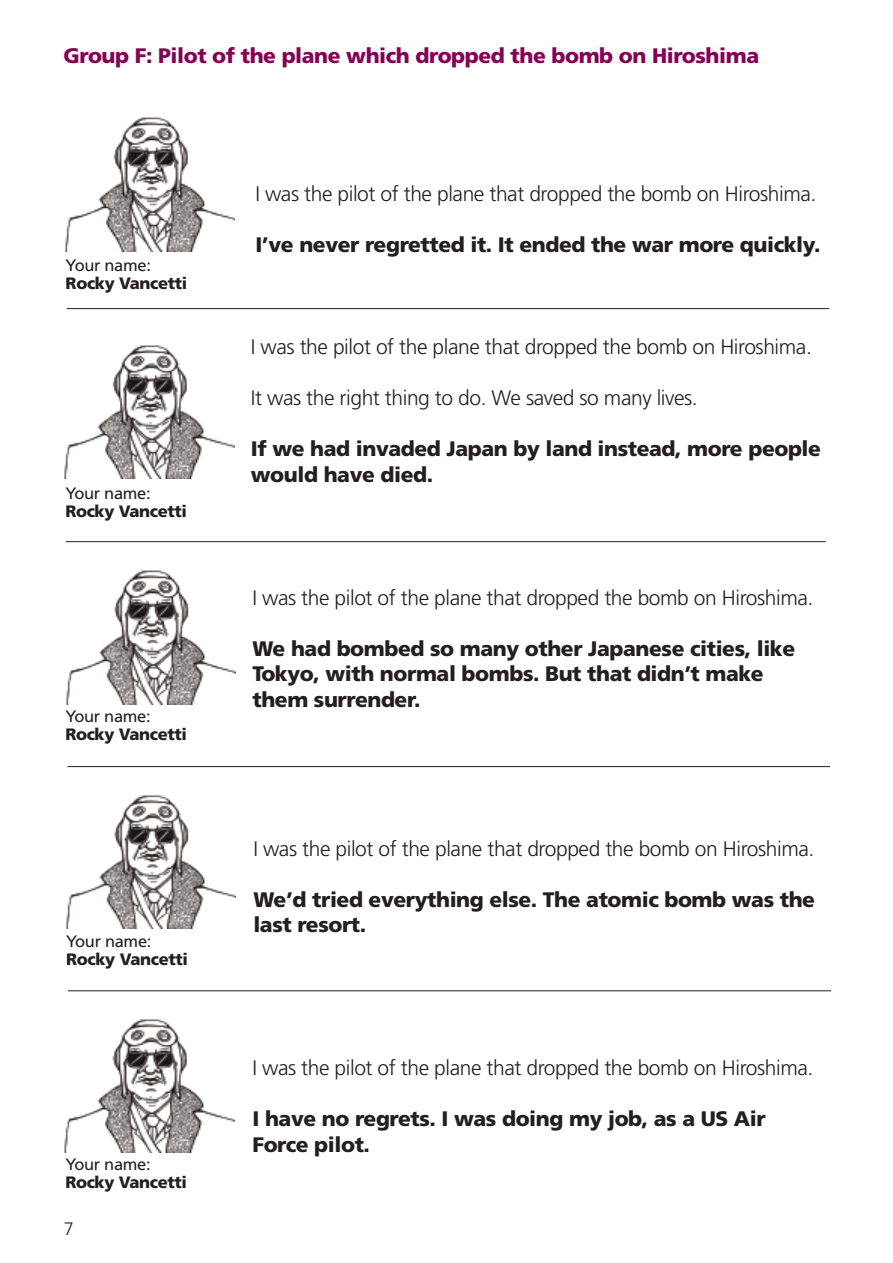
<style>
.page{position:relative;width:893px;height:1263px;background:#fff}
.page>*{position:absolute;margin:0;border:0;box-sizing:border-box;transform-origin:0 0}
.t1{font:300 21px "Frutiger";letter-spacing:-.02em;color:#231f20}
.t2{font:900 21px/25.5px "Frutiger";letter-spacing:-.02em;color:#231f20}
.t3{font:900 21px "Frutiger";letter-spacing:-.02em;color:#850152}
.t4{font:300 18px "Frutiger";color:#231f20}
.t5{font:900 16.5px "Frutiger";letter-spacing:-.02em;color:#231f20}
.t6{font:16.5px "Frutiger";letter-spacing:-.02em;color:#231f20}
</style>
<div class="page">
<img style="left:65px;top:117px;width:170px;height:134px">
<img style="left:64px;top:345px;width:170px;height:133px">
<img style="left:66px;top:570px;width:169px;height:134px">
<img style="left:66px;top:795px;width:169px;height:133px">
<img style="left:64px;top:1019px;width:170px;height:133px">
<hr style="left:67px;top:308px;width:762px;height:1px;background:#231f20">
<hr style="left:66px;top:541px;width:760px;height:1px;background:#231f20">
<hr style="left:67px;top:766px;width:763px;height:1px;background:#231f20">
<hr style="left:68px;top:990px;width:763px;height:1px;background:#231f20">
<p class="t3" style="left:64px;top:47px;width:697px">Group F: Pilot of the plane which dropped the bomb on Hiroshima</p>
<p class="t6" style="left:66px;top:259px;width:87px">Your name:</p>
<p class="t5" style="left:66px;top:277px;width:123px">Rocky Vancetti</p>
<p class="t6" style="left:65px;top:487px;width:87px">Your name:</p>
<p class="t5" style="left:65px;top:505px;width:123px">Rocky Vancetti</p>
<p class="t6" style="left:65px;top:709px;width:87px">Your name:</p>
<p class="t5" style="left:65px;top:727px;width:123px">Rocky Vancetti</p>
<p class="t6" style="left:66px;top:934px;width:87px">Your name:</p>
<p class="t5" style="left:66px;top:952px;width:123px">Rocky Vancetti</p>
<p class="t6" style="left:65px;top:1158px;width:87px">Your name:</p>
<p class="t5" style="left:65px;top:1176px;width:123px">Rocky Vancetti</p>
<p class="t4" style="left:64px;top:1222px;width:12px">7</p>
<p class="t1" style="left:255px;top:185px;width:562px">I was the pilot of the plane that dropped the bomb on Hiroshima.</p>
<p class="t2" style="left:255px;top:233px;width:566px">I’ve never regretted it. It ended the war more quickly.</p>
<p class="t1" style="left:251px;top:339px;width:562px">I was the pilot of the plane that dropped the bomb on Hiroshima.</p>
<p class="t1" style="left:251px;top:390px;width:448px">It was the right thing to do. We saved so many lives.</p>
<p class="t2" style="left:251px;top:438px;width:572px">If we had invaded Japan by land instead, more people would have died.</p>
<p class="t1" style="left:252px;top:589px;width:562px">I was the pilot of the plane that dropped the bomb on Hiroshima.</p>
<p class="t2" style="left:252px;top:637px;width:544px">We had bombed so many other Japanese cities, like<br>Tokyo, with normal bombs. But that didn’t make them surrender.</p>
<p class="t1" style="left:253px;top:840px;width:562px">I was the pilot of the plane that dropped the bomb on Hiroshima.</p>
<p class="t2" style="left:253px;top:888px;width:563px">We’d tried everything else. The atomic bomb was the last resort.</p>
<p class="t1" style="left:252px;top:1059px;width:562px">I was the pilot of the plane that dropped the bomb on Hiroshima.</p>
<p class="t2" style="left:252px;top:1108px;width:515px">I have no regrets. I was doing my job, as a US Air<br>Force pilot.</p>
</div>
